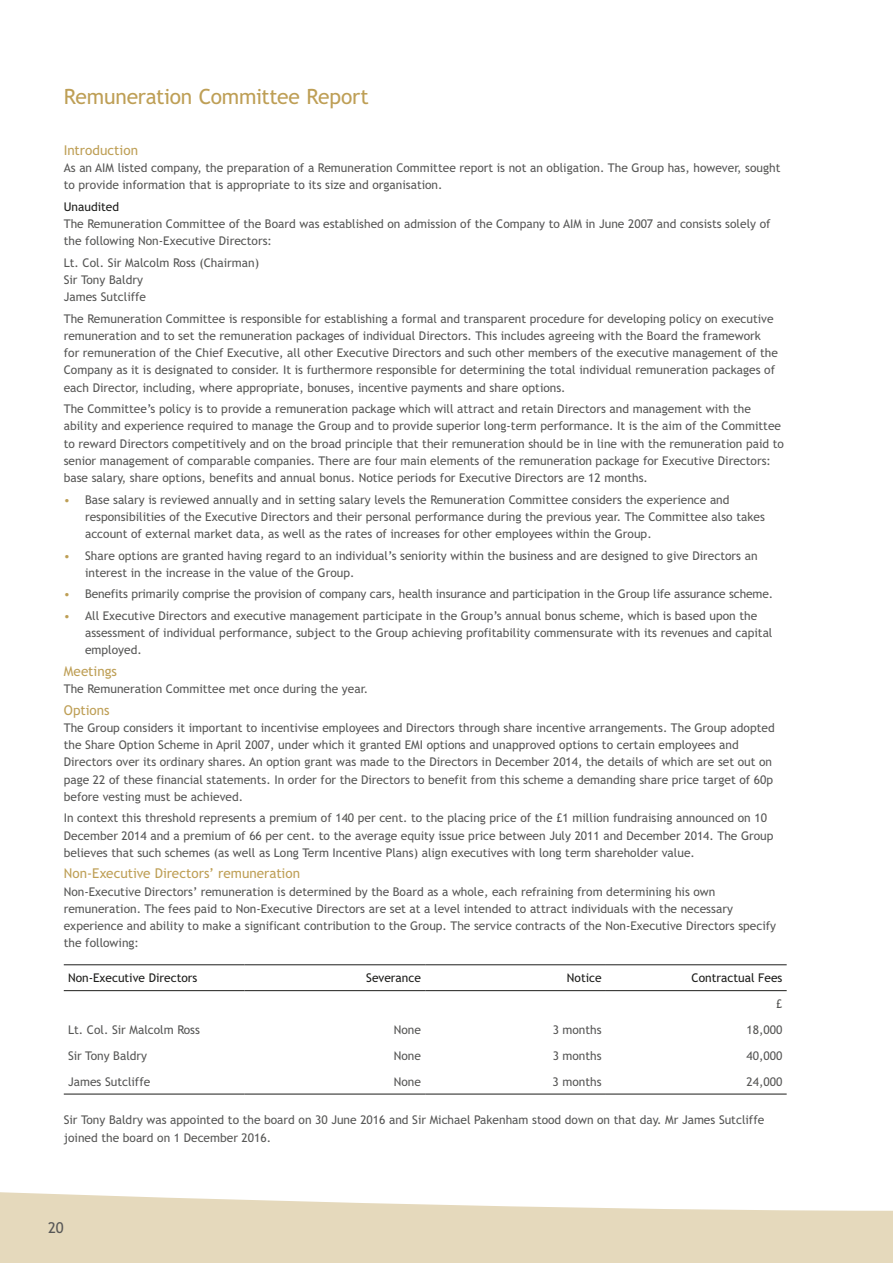
<style>
.page{position:relative;width:893px;height:1263px;background:#fff}
.page>*{position:absolute;margin:0;border:0;box-sizing:border-box;transform-origin:0 0}
.t1{font:21px "Trebuchet";letter-spacing:-.01em;color:#be9f56}
.t2{font:15px "Trebuchet";color:#575756}
.t3{font:13.5px "Trebuchet";color:#be9f56}
.t4{font:12px/17.2px "Trebuchet";color:#575756}
.t5{font:12px "Trebuchet";color:#1d1d1b}
.s1{color:#be9f56}
</style>
<div class="page">
<div style="left:0;top:1188px;width:893px;height:75px;background:#e5d9bc"></div>
<svg style="left:0;top:1188px;width:893px;height:23px;fill:#fff"></svg>
<hr style="left:64px;top:964px;width:180px;height:1px;background:#1d1d1b">
<hr style="left:244px;top:964px;width:181px;height:1px;background:#1d1d1b">
<hr style="left:425px;top:964px;width:181px;height:1px;background:#1d1d1b">
<hr style="left:606px;top:964px;width:181px;height:1px;background:#1d1d1b">
<hr style="left:64px;top:990px;width:180px;height:1px;background:#1d1d1b">
<hr style="left:244px;top:990px;width:181px;height:1px;background:#1d1d1b">
<hr style="left:425px;top:990px;width:181px;height:1px;background:#1d1d1b">
<hr style="left:606px;top:990px;width:181px;height:1px;background:#1d1d1b">
<hr style="left:64px;top:1094px;width:180px;height:1px;background:#1d1d1b">
<hr style="left:244px;top:1094px;width:181px;height:1px;background:#1d1d1b">
<hr style="left:425px;top:1094px;width:181px;height:1px;background:#1d1d1b">
<hr style="left:606px;top:1094px;width:181px;height:1px;background:#1d1d1b">
<h1 class="t1" style="left:64px;top:84px;width:307px">Remuneration Committee Report</h1>
<p class="t3" style="left:64px;top:142px;width:76px">Introduction</p>
<p class="t4" style="left:64px;top:159px;width:718px">As an AIM listed company, the preparation of a Remuneration Committee report is not an obligation. The Group has, however, sought to provide information that is appropriate to its size and organisation.</p>
<p class="t5" style="left:64px;top:199px;width:57px">Unaudited</p>
<p class="t4" style="left:64px;top:215px;width:708px">The Remuneration Committee of the Board was established on admission of the Company to AIM in June 2007 and consists solely of the following Non-Executive Directors:</p>
<p class="t4" style="left:64px;top:254px;width:197px">Lt. Col. Sir Malcolm Ross (Chairman)<br>Sir Tony Baldry<br>James Sutcliffe</p>
<p class="t4" style="left:64px;top:310px;width:716px">The Remuneration Committee is responsible for establishing a formal and transparent procedure for developing policy on executive remuneration and to set the remuneration packages of individual Directors. This includes agreeing with the Board the framework for remuneration of the Chief Executive, all other Executive Directors and such other members of the executive management of the Company as it is designated to consider. It is furthermore responsible for determining the total individual remuneration packages of each Director, including, where appropriate, bonuses, incentive payments and share options.</p>
<p class="t4" style="left:64px;top:400px;width:722px">The Committee’s policy is to provide a remuneration package which will attract and retain Directors and management with the ability and experience required to manage the Group and to provide superior long-term performance. It is the aim of the Committee to reward Directors competitively and on the broad principle that their remuneration should be in line with the remuneration paid to senior management of comparable companies. There are four main elements of the remuneration package for Executive Directors: base salary, share options, benefits and annual bonus. Notice periods for Executive Directors are 12 months.</p>
<p class="t4" style="left:85px;top:491px;width:681px;text-indent:-21px"><span class="s1">•</span> Base salary is reviewed annually and in setting salary levels the Remuneration Committee considers the experience and responsibilities of the Executive Directors and their personal performance during the previous year. The Committee also takes account of external market data, as well as the rates of increases for other employees within the Group.</p>
<p class="t4" style="left:85px;top:547px;width:674px;text-indent:-21px"><span class="s1">•</span> Share options are granted having regard to an individual’s seniority within the business and are designed to give Directors an interest in the increase in the value of the Group.</p>
<p class="t4" style="left:64px;top:585px;width:711px"><span class="s1">•</span> Benefits primarily comprise the provision of company cars, health insurance and participation in the Group life assurance scheme.</p>
<p class="t4" style="left:85px;top:607px;width:689px;text-indent:-21px"><span class="s1">•</span> All Executive Directors and executive management participate in the Group’s annual bonus scheme, which is based upon the assessment of individual performance, subject to the Group achieving profitability commensurate with its revenues and capital employed.</p>
<p class="t3" style="left:64px;top:663px;width:55px">Meetings</p>
<p class="t4" style="left:64px;top:680px;width:306px">The Remuneration Committee met once during the year.</p>
<p class="t3" style="left:64px;top:702px;width:47px">Options</p>
<p class="t4" style="left:64px;top:719px;width:712px">The Group considers it important to incentivise employees and Directors through share incentive arrangements. The Group adopted the Share Option Scheme in April 2007, under which it granted EMI options and unapproved options to certain employees and Directors over its ordinary shares. An option grant was made to the Directors in December 2014, the details of which are set out on page 22 of these financial statements. In order for the Directors to benefit from this scheme a demanding share price target of 60p before vesting must be achieved.</p>
<p class="t4" style="left:64px;top:809px;width:711px">In context this threshold represents a premium of 140 per cent. to the placing price of the £1 million fundraising announced on 10<br>December 2014 and a premium of 66 per cent. to the average equity issue price between July 2011 and December 2014. The Group believes that such schemes (as well as Long Term Incentive Plans) align executives with long term shareholder value.</p>
<p class="t3" style="left:64px;top:866px;width:238px">Non-Executive Directors’ remuneration</p>
<p class="t4" style="left:64px;top:883px;width:714px">Non-Executive Directors’ remuneration is determined by the Board as a whole, each refraining from determining his own remuneration. The fees paid to Non-Executive Directors are set at a level intended to attract individuals with the necessary experience and ability to make a significant contribution to the Group. The service contracts of the Non-Executive Directors specify the following:</p>
<p class="t5" style="left:68px;top:971px;width:131px">Non-Executive Directors</p>
<p class="t5" style="left:366px;top:971px;width:56px">Severance</p>
<p class="t5" style="left:567px;top:971px;width:36px">Notice</p>
<p class="t5" style="left:692px;top:971px;width:92px">Contractual Fees</p>
<p class="t4" style="left:776px;top:995px;width:8px">£</p>
<p class="t4" style="left:68px;top:1021px;width:133px">Lt. Col. Sir Malcolm Ross</p>
<p class="t4" style="left:394px;top:1021px;width:29px">None</p>
<p class="t4" style="left:553px;top:1021px;width:51px">3 months</p>
<p class="t4" style="left:747px;top:1021px;width:37px">18,000</p>
<p class="t4" style="left:68px;top:1047px;width:81px">Sir Tony Baldry</p>
<p class="t4" style="left:394px;top:1047px;width:29px">None</p>
<p class="t4" style="left:553px;top:1047px;width:51px">3 months</p>
<p class="t4" style="left:746px;top:1047px;width:37px">40,000</p>
<p class="t4" style="left:68px;top:1072px;width:84px">James Sutcliffe</p>
<p class="t4" style="left:394px;top:1072px;width:29px">None</p>
<p class="t4" style="left:553px;top:1072px;width:51px">3 months</p>
<p class="t4" style="left:746px;top:1072px;width:37px">24,000</p>
<p class="t4" style="left:64px;top:1111px;width:702px">Sir Tony Baldry was appointed to the board on 30 June 2016 and Sir Michael Pakenham stood down on that day. Mr James Sutcliffe joined the board on 1 December 2016.</p>
<p class="t2" style="left:48px;top:1219px;width:17px">20</p>
</div>
